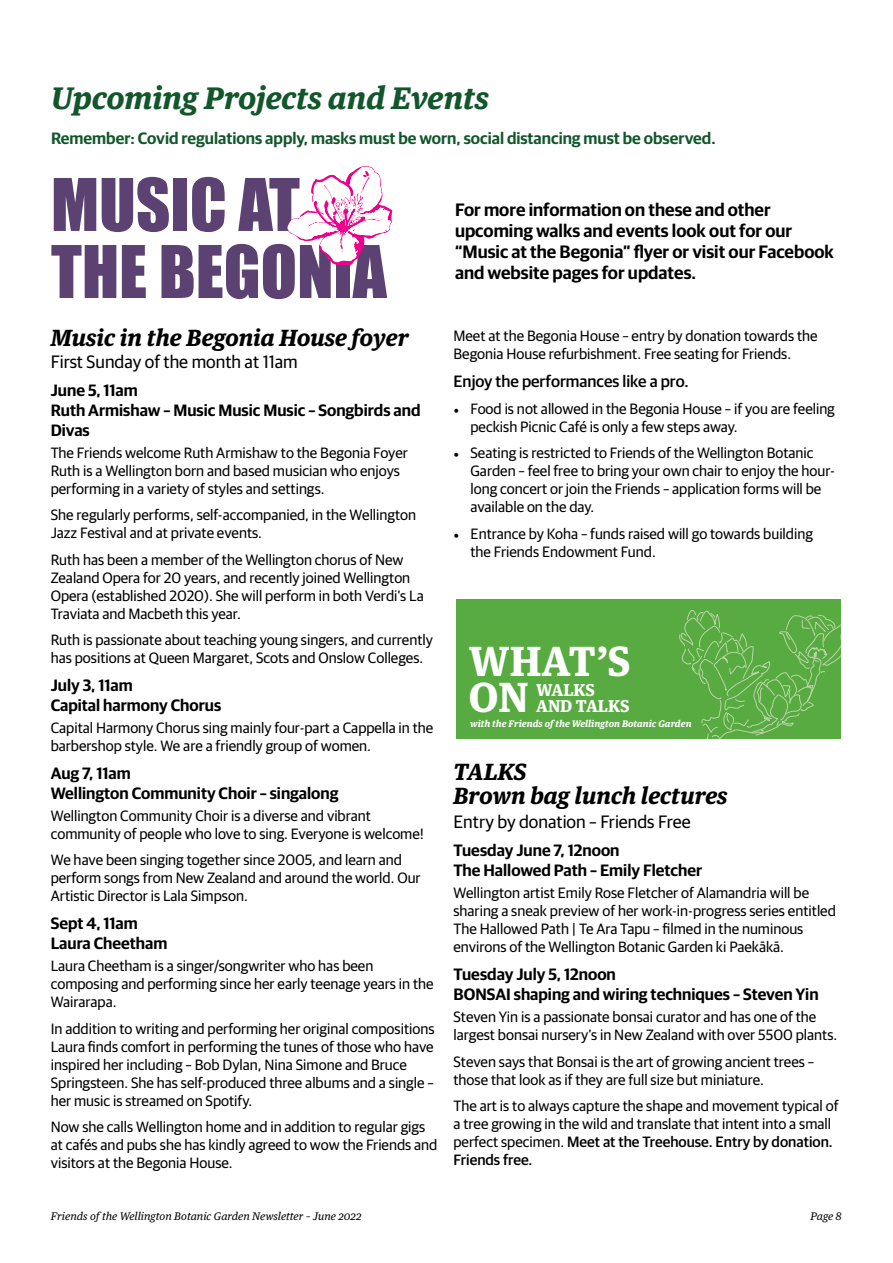
<style>
.page{position:relative;width:893px;height:1263px;background:#fff}
.page>*{position:absolute;margin:0;border:0;box-sizing:border-box;transform-origin:0 0}
.t1{font:67.05px/67.1px "Impact";color:#5b4273}
.t2{font:700 40.5px/36.8px "Guardian Text Egyp";color:#fff}
.t3{font:italic 700 30px "Guardian Text Egyp TT";color:#12562c}
.t4{font:italic 700 22.5px/24px "Guardian Text Egyp";color:#000}
.t5{font:600 18px/21px "Guardian Sans";color:#000}
.t6{font:18px "Guardian Sans";color:#000}
.t7{font:600 16.5px/19.5px "Guardian Sans";color:#000}
.t8{font:600 16.5px "Guardian Sans";color:#12562c}
.t9{font:500 16.5px "Guardian Sans";color:#000}
.t10{font:700 16.5px/16.5px "Guardian Text Egyp";color:#fff}
.t11{font:15px/18px "Guardian Sans";color:#000}
.t12{font:italic 10.5px "Guardian Text Egyp";color:#000}
.t13{font:italic 700 9.15px "Guardian Text Egyp";color:#fff}
.s1{font-family:"Minion Pro"}
.s2{font-weight:500}
</style>
<div class="page">
<svg style="left:287px;top:166px;width:105px;height:99px"></svg>
<div style="left:456px;top:599px;width:384px;height:139px;background:#58ab40"></div>
<svg style="left:679px;top:610px;width:161px;height:128px"></svg>
<h3 class="t3" style="left:51px;top:73px;width:439px">Upcoming Projects and Events</h3>
<p class="t8" style="left:51px;top:126px;width:666px">Remember: Covid regulations apply, masks must be worn, social distancing must be observed.</p>
<h1 class="t1" style="left:51px;top:171px;width:337px">MUSIC AT<br>THE BEGONIA</h1>
<h3 class="t4" style="left:51px;top:324px;width:360px">Music in the Begonia House foyer</h3>
<p class="t6" style="left:51px;top:349px;width:248px">First Sunday of the month at 11am</p>
<p class="t7" style="left:51px;top:380px;width:371px">June 5, 11am<br>Ruth Armishaw – Music Music Music – Songbirds and<br>Divas</p>
<p class="t11" style="left:51px;top:442px;width:359px">The Friends welcome Ruth Armishaw to the Begonia Foyer<br>Ruth is a Wellington born and based musician who enjoys performing in a variety of styles and settings.</p>
<p class="t11" style="left:51px;top:505px;width:367px">She regularly performs, self-accompanied, in the Wellington<br>Jazz Festival and at private events.</p>
<p class="t11" style="left:51px;top:549px;width:374px">Ruth has been a member of the Wellington chorus of New Zealand Opera for 20 years, and recently joined Wellington Opera (established 2020). She will perform in both Verdi’s La Traviata and Macbeth this year.</p>
<p class="t11" style="left:51px;top:630px;width:384px">Ruth is passionate about teaching young singers, and currently has positions at Queen Margaret, Scots and Onslow Colleges.</p>
<p class="t7" style="left:51px;top:674px;width:172px">July 3, 11am<br>Capital harmony Chorus</p>
<p class="t11" style="left:51px;top:718px;width:384px">Capital Harmony Chorus sing mainly four-part a Cappella in the barbershop style. We are a friendly group of women.</p>
<p class="t7" style="left:51px;top:762px;width:289px">Aug 7, 11am<br>Wellington Community Choir – singalong</p>
<p class="t11" style="left:51px;top:805px;width:375px">Wellington Community Choir is a diverse and vibrant community of people who love to sing. Everyone is welcome!</p>
<p class="t11" style="left:51px;top:850px;width:371px">We have been singing together since 2005, and learn and perform songs from New Zealand and around the world. Our<br>Artistic Director is Lala Simpson.</p>
<p class="t7" style="left:51px;top:912px;width:118px">Sept 4, 11am<br>Laura Cheetham</p>
<p class="t11" style="left:51px;top:956px;width:384px">Laura Cheetham is a singer/songwriter who has been composing and performing since her early teenage years in the<br>Wairarapa.</p>
<p class="t11" style="left:51px;top:1018px;width:385px">In addition to writing and performing her original compositions Laura finds comfort in performing the tunes of those who have inspired her including – Bob Dylan, Nina Simone and Bruce Springsteen. She has self-produced three albums and a single – her music is streamed on Spotify.</p>
<p class="t11" style="left:51px;top:1117px;width:388px">Now she calls Wellington home and in addition to regular gigs at cafés and pubs she has kindly agreed to wow the Friends and visitors at the Begonia House.</p>
<p class="t5" style="left:455px;top:198px;width:381px">For more information on these and other upcoming walks and events look out for our “Music at the Begonia” flyer or visit our Facebook and website pages for updates.</p>
<p class="t11" style="left:453px;top:326px;width:366px">Meet at the Begonia House – entry by donation towards the<br>Begonia House refurbishment. Free seating for Friends.</p>
<p class="t9" style="left:453px;top:370px;width:237px">Enjoy the performances like a pro.</p>
<p class="t11" style="left:470px;top:398px;width:366px;text-indent:-17px"><span class="s1">•</span> Food is not allowed in the Begonia House – if you are feeling peckish Picnic Café is only a few steps away.</p>
<p class="t11" style="left:470px;top:443px;width:366px;text-indent:-17px"><span class="s1">•</span> Seating is restricted to Friends of the Wellington Botanic Garden – feel free to bring your own chair to enjoy the hour&shy;long concert or join the Friends – application forms will be available on the day.</p>
<p class="t11" style="left:470px;top:523px;width:344px;text-indent:-17px"><span class="s1">•</span> Entrance by Koha – funds raised will go towards building the Friends Endowment Fund.</p>
<h2 class="t2" style="left:469px;top:639px;width:163px">WHAT’S<br>ON</h2>
<p class="t10" style="left:536px;top:680px;width:95px">WALKS<br>AND TALKS</p>
<p class="t13" style="left:470px;top:716px;width:223px">with the Friends of the Wellington Botanic Garden</p>
<h3 class="t4" style="left:453px;top:758px;width:276px">TALKS<br>Brown bag lunch lectures</h3>
<p class="t6" style="left:453px;top:809px;width:239px">Entry by donation – Friends Free</p>
<p class="t7" style="left:453px;top:840px;width:250px">Tuesday June 7, 12noon<br>The Hallowed Path – Emily Fletcher</p>
<p class="t11" style="left:453px;top:883px;width:384px">Wellington artist Emily Rose Fletcher of Alamandria will be sharing a sneak preview of her work-in-progress series entitled The Hallowed Path | Te Ara Tapu – filmed in the numinous environs of the Wellington Botanic Garden ki Paekākā.</p>
<p class="t7" style="left:453px;top:963px;width:367px">Tuesday July 5, 12noon<br>BONSAI shaping and wiring techniques – Steven Yin</p>
<p class="t11" style="left:453px;top:1007px;width:385px">Steven Yin is a passionate bonsai curator and has one of the largest bonsai nursery’s in New Zealand with over 5500 plants.</p>
<p class="t11" style="left:453px;top:1051px;width:362px">Steven says that Bonsai is the art of growing ancient trees – those that look as if they are full size but miniature.</p>
<p class="t11" style="left:453px;top:1096px;width:386px">The art is to always capture the shape and movement typical of a tree growing in the wild and translate that intent into a small perfect specimen. <span class="s2">Meet at the Treehouse. Entry by donation.<br>Friends free.</span></p>
<p class="t12" style="left:51px;top:1207px;width:312px">Friends of the Wellington Botanic Garden Newsletter – June 2022</p>
<p class="t12" style="left:811px;top:1207px;width:33px">Page 8</p>
</div>
